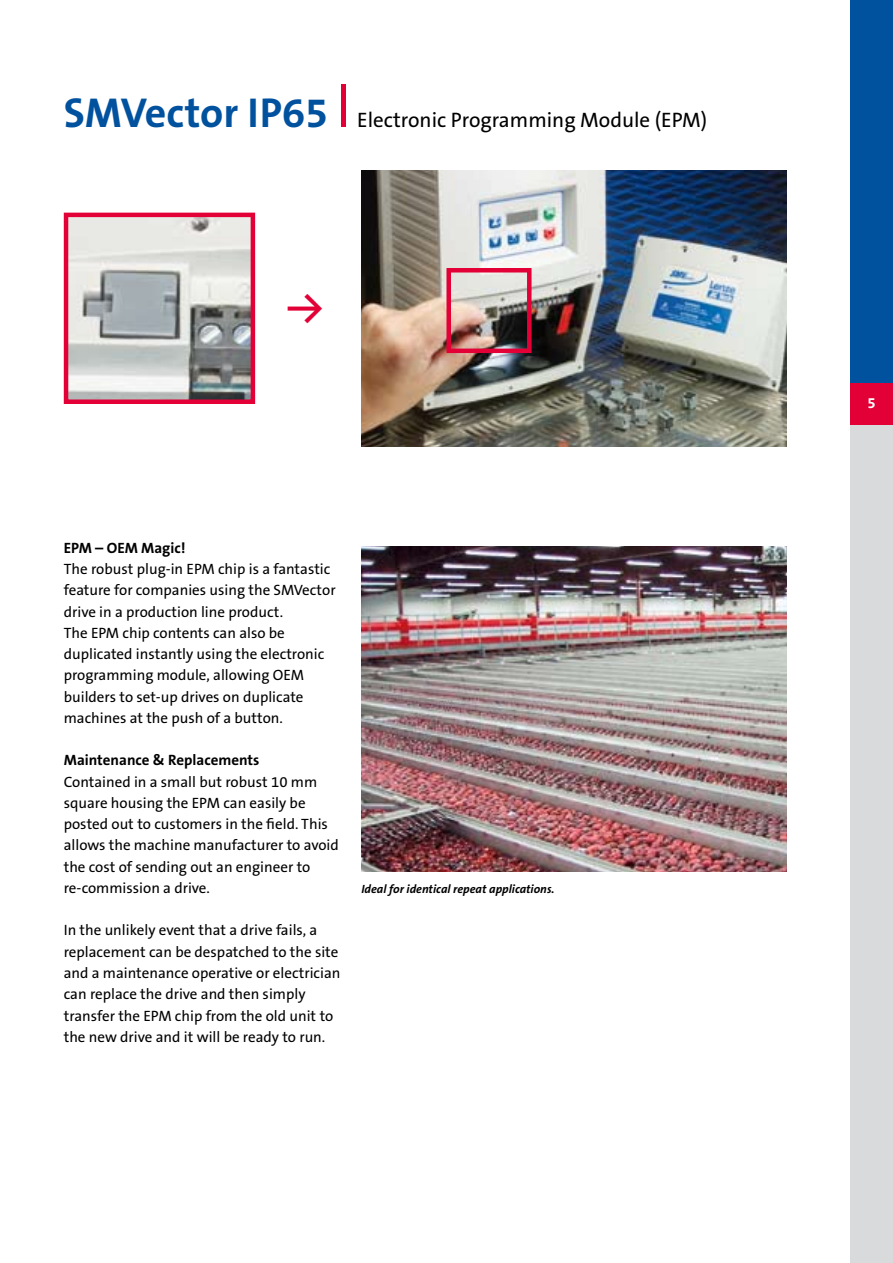
<style>
.page{position:relative;width:893px;height:1263px;background:#fff}
.page>*{position:absolute;margin:0;border:0;box-sizing:border-box;transform-origin:0 0}
.t1{font:36px "The Sans Bold Expert";color:#e20036}
.t2{font:21px "The Sans B5 Plain";color:#000}
.t3{font:15px/21.3px "The Sans B5 Plain";color:#000}
.t4{font:700 15px "The Sans B7";color:#000}
.t5{font:700 15px "The Sans B7";color:#fff}
.t6{font:italic 700 12px "The Sans B7";color:#000}
.s1{font-family:"The Sans B7";font-weight:700;font-size:42px;color:#00519e}
</style>
<div class="page">
<img style="left:361px;top:170px;width:426px;height:276px">
<img style="left:361px;top:546px;width:426px;height:326px">
<img style="left:69px;top:218px;width:181px;height:181px">
<div style="left:64px;top:213px;width:191px;height:191px;border:4px solid #e20036"></div>
<div style="left:446px;top:268px;width:85px;height:85px;border:4px solid #e20036"></div>
<hr style="left:341px;top:85px;width:4px;height:42px;background:#e20036">
<div style="left:850px;top:383px;width:43px;height:42px;background:#e20036"></div>
<div style="left:850px;top:0;width:43px;height:383px;background:#00519e"></div>
<div style="left:850px;top:425px;width:43px;height:838px;background:#d9dadb"></div>
<h2 class="t2" style="left:64px;top:109px;width:645px"><span class="s1">SMVector IP65</span> Electronic Programming Module (EPM)</h2>
<h1 class="t1" style="left:288px;top:277px;width:37px">Y</h1>
<p class="t4" style="left:64px;top:540px;width:123px">EPM – OEM Magic!</p>
<p class="t3" style="left:64px;top:559px;width:273px">The robust plug-in EPM chip is a fantastic feature for companies using the SMVector drive in a production line product.<br>The EPM chip contents can also be duplicated instantly using the electronic programming module, allowing OEM builders to set-up drives on duplicate machines at the push of a button.</p>
<p class="t4" style="left:64px;top:752px;width:197px">Maintenance &amp; Replacements</p>
<p class="t3" style="left:64px;top:771px;width:276px">Contained in a small but robust 10 mm square housing the EPM can easily be posted out to customers in the field. This allows the machine manufacturer to avoid the cost of sending out an engineer to re-commission a drive.</p>
<p class="t3" style="left:64px;top:920px;width:278px">In the unlikely event that a drive fails, a replacement can be despatched to the site and a maintenance operative or electrician can replace the drive and then simply transfer the EPM chip from the old unit to the new drive and it will be ready to run.</p>
<p class="t6" style="left:361px;top:883px;width:195px">Ideal for identical repeat applications.</p>
<p class="t5" style="left:868px;top:395px;width:10px">5</p>
</div>
